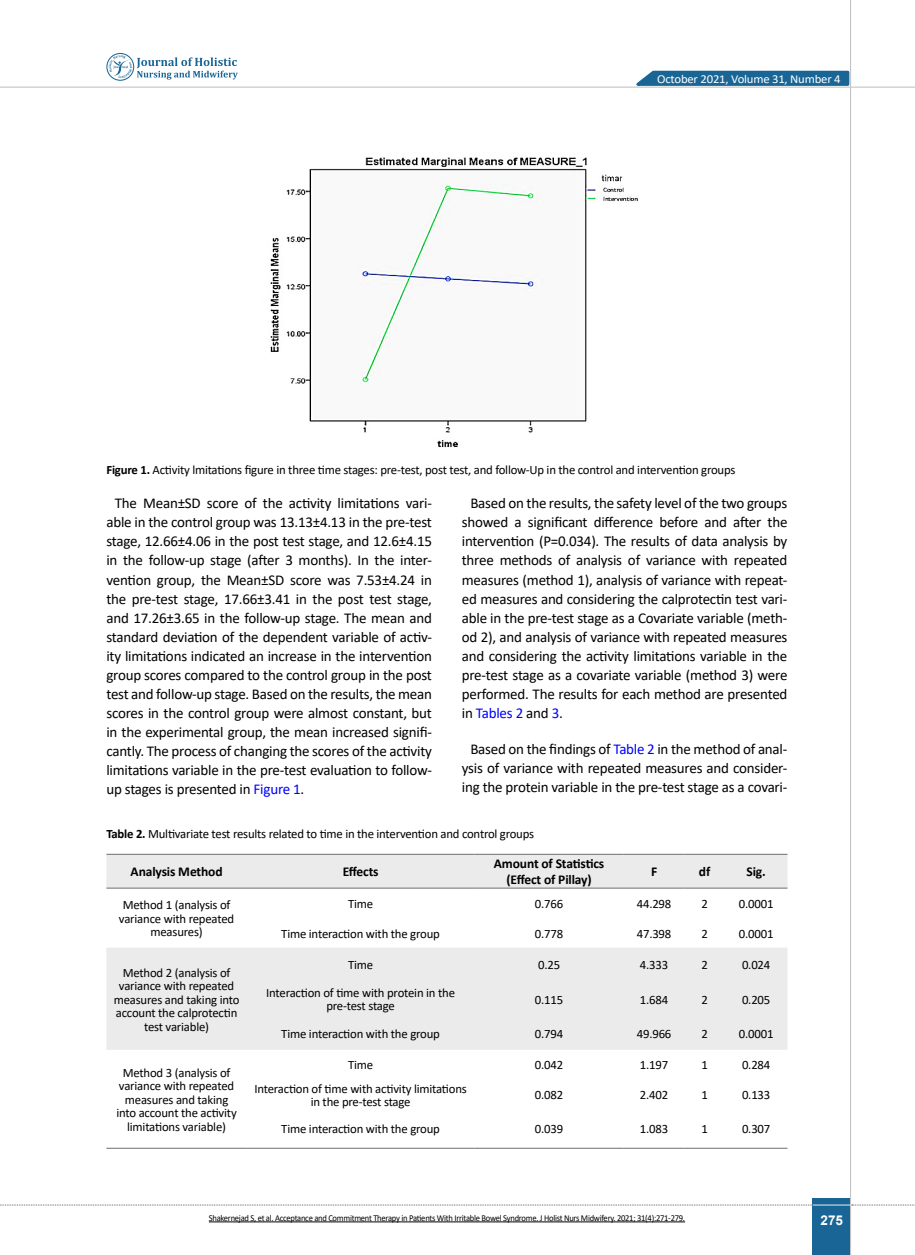
<style>
.page{position:relative;width:915px;height:1255px;background:#fff}
.page>*{position:absolute;margin:0;border:0;box-sizing:border-box;transform-origin:0 0}
.t1{font:15px/19px "Calibri";letter-spacing:-.015em;color:#000;text-align:justify}
.t2{font:700 13.5px/16.2px "Calibri";letter-spacing:-.01em;color:#000;text-align:center}
.t3{font:700 13.5px "Arial";color:#fff}
.t4{font:12.75px/13.5px "Calibri";letter-spacing:-.015em;color:#000;text-align:center}
.t5{font:12.15px "Calibri";letter-spacing:-.015em;color:#fff;scale:1.05 1}
.t6{font:9px "Calibri";letter-spacing:-.03em;color:#000;scale:.95 1}
.s1{font-weight:700}
.s2{color:#00f}
</style>
<div class="page">
<div style="left:812px;top:1198px;width:38px;height:56px;background:#196596"></div>
<hr style="left:849px;top:0;width:1px;height:1254px;background:#c2c4c6">
<hr style="left:0;top:87px;width:914px;height:1px;background:#c2c4c6">
<hr style="left:812px;top:1204px;width:38px;height:1px;background:#ebebec">
<svg style="left:0;top:1204px;width:812px;height:1px"></svg>
<svg style="left:851px;top:1204px;width:64px;height:1px"></svg>
<svg style="left:629px;top:69px;width:221px;height:18px;background:#4984ab"></svg>
<svg style="left:106px;top:53px;width:132px;height:28px"></svg>
<img style="left:270px;top:157px;width:368px;height:291px">
<svg style="left:106px;top:854px;width:681px;height:195px;fill:#ebebec"></svg>
<hr style="left:106px;top:853px;width:141px;height:1px;background:#6d6e71">
<hr style="left:247px;top:853px;width:227px;height:1px;background:#6d6e71">
<hr style="left:474px;top:853px;width:149px;height:1px;background:#6d6e71">
<hr style="left:623px;top:853px;width:61px;height:1px;background:#6d6e71">
<hr style="left:684px;top:853px;width:40px;height:1px;background:#6d6e71">
<hr style="left:724px;top:853px;width:63px;height:1px;background:#6d6e71">
<hr style="left:106px;top:887px;width:141px;height:1px;background:#6d6e71">
<hr style="left:247px;top:887px;width:227px;height:1px;background:#6d6e71">
<hr style="left:474px;top:887px;width:149px;height:1px;background:#6d6e71">
<hr style="left:623px;top:887px;width:61px;height:1px;background:#6d6e71">
<hr style="left:684px;top:887px;width:40px;height:1px;background:#6d6e71">
<hr style="left:724px;top:887px;width:63px;height:1px;background:#6d6e71">
<hr style="left:106px;top:1147px;width:141px;height:1px;background:#6d6e71">
<hr style="left:247px;top:1147px;width:227px;height:1px;background:#6d6e71">
<hr style="left:474px;top:1147px;width:149px;height:1px;background:#6d6e71">
<hr style="left:623px;top:1147px;width:61px;height:1px;background:#6d6e71">
<hr style="left:684px;top:1147px;width:40px;height:1px;background:#6d6e71">
<hr style="left:724px;top:1147px;width:63px;height:1px;background:#6d6e71">
<hr style="left:209px;top:1221px;width:476px;height:1px;background:#000">
<p class="t5" style="left:657px;top:70px;width:176px">October 2021, Volume 31, Number 4</p>
<p class="t4" style="left:106px;top:463px;width:630px"><span class="s1">Figure 1.</span> Activity lmitations figure in three time stages: pre-test, post test, and follow-Up in the control and intervention groups</p>
<p class="t1" style="left:106px;top:493px;width:327px;text-indent:9px">The Mean±SD score of the activity limitations vari&shy;able in the control group was 13.13±4.13 in the pre-test stage, 12.66±4.06 in the post test stage, and 12.6±4.15 in the follow-up stage (after 3 months). In the inter&shy;vention group, the Mean±SD score was 7.53±4.24 in the pre-test stage, 17.66±3.41 in the post test stage, and 17.26±3.65 in the follow-up stage. The mean and standard deviation of the dependent variable of activ&shy;ity limitations indicated an increase in the intervention group scores compared to the control group in the post test and follow-up stage. Based on the results, the mean scores in the control group were almost constant, but in the experimental group, the mean increased signifi&shy;cantly. The process of changing the scores of the activity limitations variable in the pre-test evaluation to follow&shy;up stages is presented in <span class="s2">Figure 1</span>.</p>
<p class="t1" style="left:461px;top:493px;width:327px;text-indent:9px">Based on the results, the safety level of the two groups showed a significant difference before and after the intervention (P=0.034). The results of data analysis by three methods of analysis of variance with repeated measures (method 1), analysis of variance with repeat&shy;ed measures and considering the calprotectin test vari&shy;able in the pre-test stage as a Covariate variable (meth&shy;od 2), and analysis of variance with repeated measures and considering the activity limitations variable in the pre-test stage as a covariate variable (method 3) were performed. The results for each method are presented in <span class="s2">Tables 2</span> and <span class="s2">3</span>.</p>
<p class="t1" style="left:461px;top:739px;width:327px;text-align:center">Based on the findings of <span class="s2">Table 2</span> in the method of anal&shy;ysis of variance with repeated measures and consider&shy;ing the protein variable in the pre-test stage as a covari-</p>
<p class="t4" style="left:106px;top:826px;width:429px"><span class="s1">Table 2.</span> Multivariate test results related to time in the intervention and control groups</p>
<p class="t2" style="left:131px;top:863px;width:93px">Analysis Method</p>
<p class="t2" style="left:342px;top:863px;width:37px">Effects</p>
<p class="t2" style="left:493px;top:855px;width:112px">Amount of Statistics (Effect of Pillay)</p>
<p class="t2" style="left:650px;top:863px;width:8px">F</p>
<p class="t2" style="left:698px;top:863px;width:13px">df</p>
<p class="t2" style="left:746px;top:863px;width:21px">Sig.</p>
<p class="t4" style="left:119px;top:898px;width:117px">Method 1 (analysis of variance with repeated measures)</p>
<p class="t4" style="left:348px;top:896px;width:27px">Time</p>
<p class="t4" style="left:534px;top:896px;width:30px">0.766</p>
<p class="t4" style="left:636px;top:896px;width:36px">44.298</p>
<p class="t4" style="left:701px;top:896px;width:8px">2</p>
<p class="t4" style="left:738px;top:896px;width:36px">0.0001</p>
<p class="t4" style="left:281px;top:926px;width:160px">Time interaction with the group</p>
<p class="t4" style="left:534px;top:926px;width:30px">0.778</p>
<p class="t4" style="left:636px;top:926px;width:36px">47.398</p>
<p class="t4" style="left:701px;top:926px;width:8px">2</p>
<p class="t4" style="left:738px;top:926px;width:36px">0.0001</p>
<p class="t4" style="left:114px;top:965px;width:127px">Method 2 (analysis of variance with repeated measures and taking into account the calprotectin test variable)</p>
<p class="t4" style="left:116px;top:1065px;width:122px">Method 3 (analysis of variance with repeated measures and taking into account the activity limitations variable)</p>
<p class="t4" style="left:348px;top:958px;width:27px">Time</p>
<p class="t4" style="left:538px;top:958px;width:24px">0.25</p>
<p class="t4" style="left:639px;top:958px;width:30px">4.333</p>
<p class="t4" style="left:701px;top:958px;width:8px">2</p>
<p class="t4" style="left:741px;top:958px;width:30px">0.024</p>
<p class="t4" style="left:266px;top:985px;width:190px">Interaction of time with protein in the pre-test stage</p>
<p class="t4" style="left:534px;top:992px;width:30px">0.115</p>
<p class="t4" style="left:639px;top:992px;width:30px">1.684</p>
<p class="t4" style="left:701px;top:992px;width:8px">2</p>
<p class="t4" style="left:741px;top:992px;width:30px">0.205</p>
<p class="t4" style="left:281px;top:1026px;width:160px">Time interaction with the group</p>
<p class="t4" style="left:534px;top:1026px;width:30px">0.794</p>
<p class="t4" style="left:636px;top:1026px;width:36px">49.966</p>
<p class="t4" style="left:701px;top:1026px;width:8px">2</p>
<p class="t4" style="left:738px;top:1026px;width:36px">0.0001</p>
<p class="t4" style="left:348px;top:1058px;width:27px">Time</p>
<p class="t4" style="left:534px;top:1058px;width:30px">0.042</p>
<p class="t4" style="left:639px;top:1058px;width:30px">1.197</p>
<p class="t4" style="left:701px;top:1058px;width:8px">1</p>
<p class="t4" style="left:741px;top:1058px;width:30px">0.284</p>
<p class="t4" style="left:254px;top:1081px;width:214px">Interaction of time with activity limitations in the pre-test stage</p>
<p class="t4" style="left:534px;top:1087px;width:30px">0.082</p>
<p class="t4" style="left:639px;top:1087px;width:30px">2.402</p>
<p class="t4" style="left:701px;top:1087px;width:8px">1</p>
<p class="t4" style="left:741px;top:1087px;width:30px">0.133</p>
<p class="t4" style="left:281px;top:1122px;width:160px">Time interaction with the group</p>
<p class="t4" style="left:534px;top:1122px;width:30px">0.039</p>
<p class="t4" style="left:639px;top:1122px;width:30px">1.083</p>
<p class="t4" style="left:701px;top:1122px;width:8px">1</p>
<p class="t4" style="left:741px;top:1122px;width:30px">0.307</p>
<p class="t6" style="left:209px;top:1211px;width:502px">Shakernejad S, et al. Acceptance and Commitment Therapy in Patients With Irritable Bowel Syndrome. J Holist Nurs Midwifery. 2021; 31(4):271-279.</p>
<p class="t3" style="left:820px;top:1210px;width:24px">275</p>
</div>
